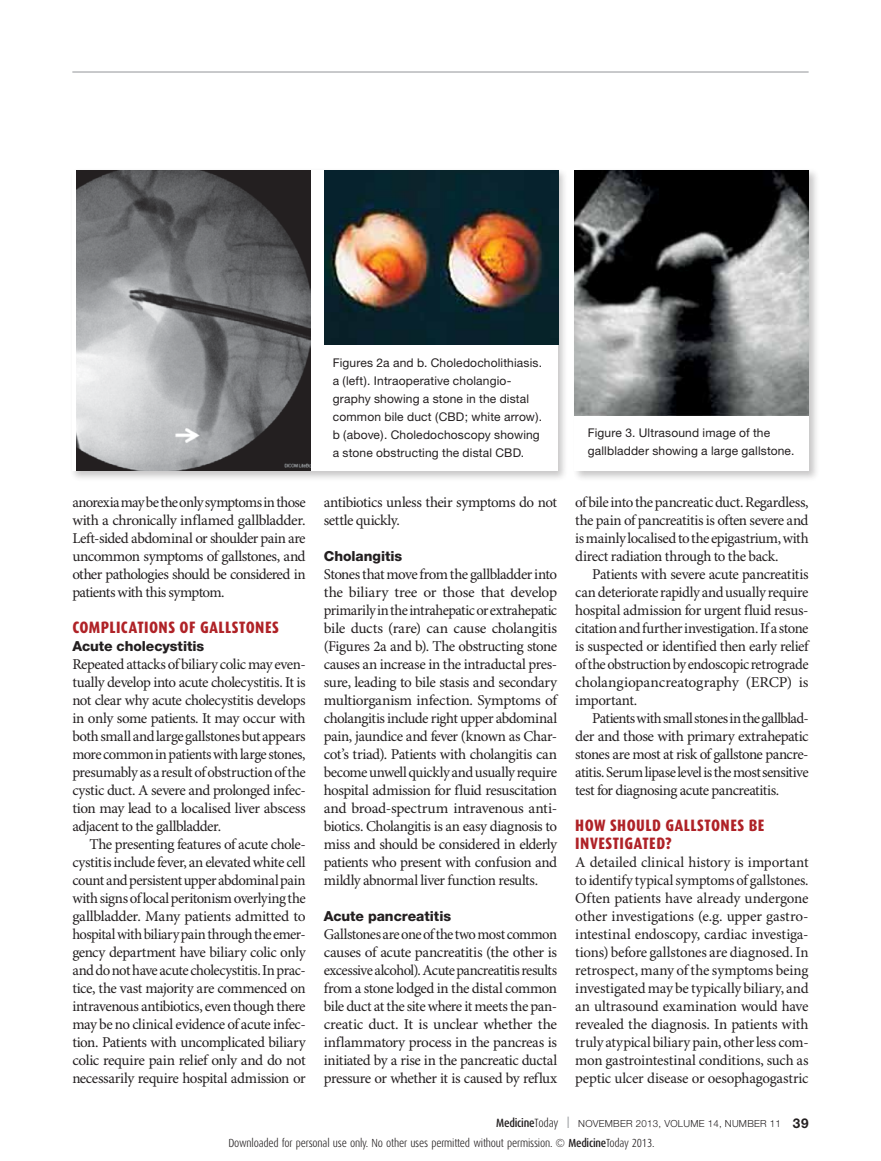
<style>
.page{position:relative;width:881px;height:1161px;background:#fff}
.page>*{position:absolute;margin:0;border:0;box-sizing:border-box;transform-origin:0 0}
.t1{font:800 16.5px/18px "Dax Condensed";letter-spacing:.03em;color:#af2227}
.t2{font:15px/18px "Minion Pro";letter-spacing:-.03em;color:#231f20;text-align:justify}
.t3{font:800 13.8px "Helvetica Neue";letter-spacing:-.005em;color:#231f20}
.t4{font:12px/18px "Helvetica Neue";letter-spacing:.01em;color:#231f20}
.t5{font:500 12px "Dax Condensed";letter-spacing:-.02em;color:#231f20}
.t6{font:300 11.7px "Dax Condensed";letter-spacing:-.02em;color:#231f20}
.t7{font:11.7px "Helvetica";color:#000}
.t8{font:300 9.75px "Helvetica Neue";letter-spacing:.025em;color:#231f20}
.s1{font-weight:300}
.s2{font-weight:700;font-size:13.5px}
.s3{font-weight:500}
</style>
<div class="page">
<hr style="left:72px;top:72px;width:736px;height:1px;background:#939598">
<div style="left:70px;top:168px;width:498px;height:313px;background:#231f20;opacity:.25"></div>
<div style="left:72px;top:170px;width:485px;height:301px;background:#fff"></div>
<img style="left:324px;top:170px;width:116px;height:175px">
<img style="left:440px;top:170px;width:118px;height:175px">
<img style="left:77px;top:170px;width:234px;height:301px">
<div style="left:572px;top:168px;width:247px;height:313px;background:#231f20;opacity:.25"></div>
<div style="left:574px;top:170px;width:234px;height:301px;background:#fff"></div>
<img style="left:574px;top:171px;width:234px;height:245px">
<p class="t4" style="left:333px;top:353px;width:211px">Figures 2a and b. Choledocholithiasis. a (left). Intraoperative cholangio&shy;graphy showing a stone in the distal common bile duct (CBD; white arrow). b (above). Choledochoscopy showing a stone obstructing the distal CBD.</p>
<p class="t2" style="left:72px;top:493px;width:235px">anorexia may be the only symptoms in those with a chronically inflamed gallbladder.<br>Left-sided abdominal or shoulder pain are uncommon symptoms of gallstones, and other pathologies should be considered in patients with this symptom.</p>
<p class="t1" style="left:72px;top:618px;width:208px">COMPLICATIONS OF GALLSTONES</p>
<p class="t3" style="left:72px;top:637px;width:133px">Acute cholecystitis</p>
<p class="t2" style="left:72px;top:655px;width:235px">Repeated attacks of biliary colic may even&shy;tually develop into acute cholecystitis. It is not clear why acute cholecystitis develops in only some patients. It may occur with both small and large gallstones but appears more common in patients with large stones, presumably as a result of obstruction of the cystic duct. A severe and prolonged infec&shy;tion may lead to a localised liver abscess adjacent to the gallbladder.</p>
<p class="t2" style="left:72px;top:835px;width:235px;text-indent:17px">The presenting features of acute chole&shy;cystitis include fever, an elevated white cell count and persistent upper abdominal pain with signs of local peritonism overlying the gallbladder. Many patients admitted to hospital with biliary pain through the emer&shy;gency department have biliary colic only and do not have acute cholecystitis. In prac&shy;tice, the vast majority are commenced on intravenous antibiotics, even though there may be no clinical evidence of acute infec&shy;tion. Patients with uncomplicated biliary colic require pain relief only and do not necessarily require hospital admission or</p>
<p class="t2" style="left:324px;top:493px;width:235px">antibiotics unless their symptoms do not settle quickly.</p>
<p class="t3" style="left:324px;top:547px;width:80px">Cholangitis</p>
<p class="t2" style="left:324px;top:565px;width:235px">Stones that move from the gallbladder into the biliary tree or those that develop primarily in the intrahepatic or extrahepatic bile ducts (rare) can cause cholangitis (Figures 2a and b). The obstructing stone causes an increase in the intraductal pres&shy;sure, leading to bile stasis and secondary multiorganism infection. Symptoms of cholangitis include right upper abdominal pain, jaundice and fever (known as Char&shy;cot’s triad). Patients with cholangitis can become unwell quickly and usually require hospital admission for fluid resuscitation and broad-spectrum intravenous anti&shy;biotics. Cholangitis is an easy diagnosis to miss and should be considered in elderly patients who present with confusion and mildly abnormal liver function results.</p>
<p class="t3" style="left:324px;top:907px;width:129px">Acute pancreatitis</p>
<p class="t2" style="left:324px;top:925px;width:235px">Gallstones are one of the two most common causes of acute pancreatitis (the other is excessive alcohol). Acute pancreatitis results from a stone lodged in the distal common bile duct at the site where it meets the pan&shy;creatic duct. It is unclear whether the inflammatory process in the pancreas is initiated by a rise in the pancreatic ductal pressure or whether it is caused by reflux</p>
<p class="t7" style="left:180px;top:1055px;width:253px">Copyright _Layout 1 17/01/12 1:43 PM Page 4</p>
<p class="t4" style="left:587px;top:423px;width:208px">Figure 3. Ultrasound image of the gallbladder showing a large gallstone.</p>
<p class="t2" style="left:575px;top:493px;width:235px">of bile into the pancreatic duct. Regardless, the pain of pancreatitis is often severe and is mainly localised to the epigastrium, with direct radiation through to the back.</p>
<p class="t2" style="left:575px;top:565px;width:235px;text-indent:17px">Patients with severe acute pancreatitis can deteriorate rapidly and usually require hospital admission for urgent fluid resus&shy;citation and further investigation. If a stone is suspected or identified then early relief of the obstruction by endoscopic retrograde cholangiopancreatography (ERCP) is important.</p>
<p class="t2" style="left:575px;top:709px;width:235px;text-indent:17px">Patients with small stones in the gallblad&shy;der and those with primary extrahepatic stones are most at risk of gallstone pancre&shy;atitis. Serum lipase level is the most sensitive test for diagnosing acute pancreatitis.</p>
<p class="t1" style="left:575px;top:816px;width:190px">HOW SHOULD GALLSTONES BE<br>INVESTIGATED?</p>
<p class="t2" style="left:575px;top:853px;width:235px">A detailed clinical history is important to identify typical symptoms of gallstones.<br>Often patients have already undergone other investigations (e.g. upper gastro&shy;intestinal endoscopy, cardiac investiga&shy;tions) before gallstones are diagnosed. In retrospect, many of the symptoms being investigated may be typically biliary, and an ultrasound examination would have revealed the diagnosis. In patients with truly atypical biliary pain, other less com&shy;mon gastrointestinal conditions, such as peptic ulcer disease or oesophagogastric</p>
<p class="t5" style="left:496px;top:1116px;width:64px">Medicine<span class="s1">Today</span></p>
<p class="t8" style="left:578px;top:1117px;width:232px">NOVEMBER 2013, VOLUME 14, NUMBER 11 <span class="s2">39</span></p>
<p class="t6" style="left:228px;top:1139px;width:427px">Downloaded for personal use only. No other uses permitted without permission. © <span class="s3">Medicine</span>Today 2013.</p>
</div>
